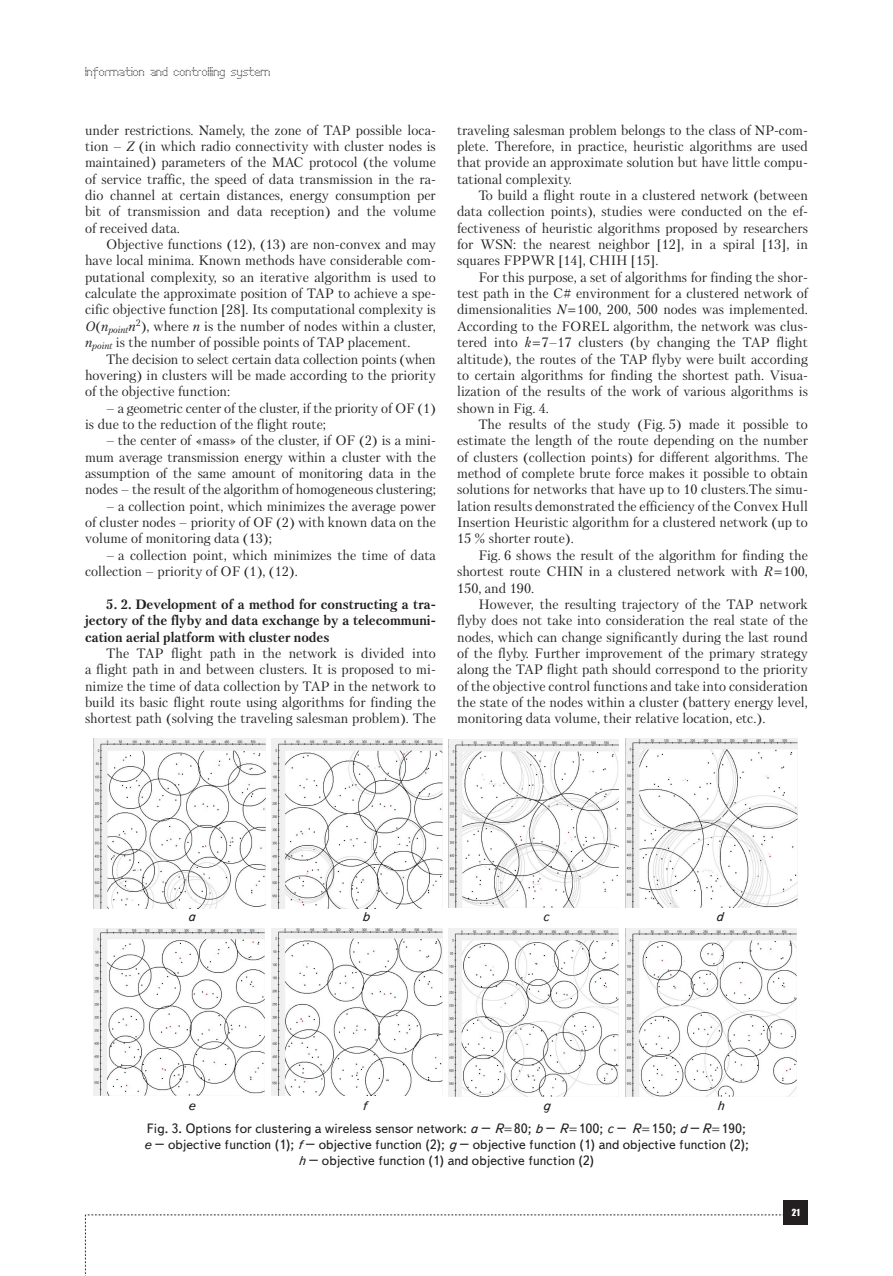
<style>
.page{position:relative;width:893px;height:1276px;background:#fff}
.page>*{position:absolute;margin:0;border:0;box-sizing:border-box;transform-origin:0 0}
.Text__англ__отступ{font:13.5px/16.4px "Petersburg C";color:#231f20;text-align:justify}
.Text__англ__без_отст{font:13.5px/16.4px "Petersburg C";color:#231f20;text-align:justify}
.Подпись_рисунка{font:13.5px/16.2px "Text Book C";color:#231f20;text-align:center}
.Text__англ__отступ-2{font:700 13.5px/16.4px "Petersburg C";color:#231f20;text-align:justify}
.Подпись_рисунка-2{font:13.5px "Text Book C Italic";color:#231f20}
.t1{font:12px "Perfo";letter-spacing:.015em;color:#231f20}
.t2{font:9px "Impact";color:#fff}
.s1{font-style:italic}
.s2{font-family:"Text Book C Italic"}
</style>
<div class="page">
<svg style="left:85px;top:1214px;width:699px;height:62px"></svg>
<div style="left:784px;top:1200px;width:24px;height:24px;background:#231f20"></div>
<img style="left:94px;top:739px;width:171px;height:169px">
<img style="left:272px;top:739px;width:171px;height:169px">
<img style="left:94px;top:928px;width:170px;height:167px">
<img style="left:271px;top:928px;width:172px;height:167px">
<img style="left:448px;top:739px;width:171px;height:168px">
<img style="left:626px;top:739px;width:171px;height:168px">
<img style="left:448px;top:928px;width:171px;height:168px">
<img style="left:626px;top:928px;width:170px;height:168px">
<p class="t1" style="left:85px;top:65px;width:187px">Information and controlling system</p>
<p class="Text__англ__без_отст" style="left:85px;top:122px;width:352px">under restrictions. Namely, the zone of TAP possible loca&shy;tion – <span class="s1">Z</span> (in which radio connectivity with cluster nodes is maintained) parameters of the MAC protocol (the volume of service traffic, the speed of data transmission in the ra&shy;dio channel at certain distances, energy consumption per bit of transmission and data reception) and the volume of received data.</p>
<p class="Text__англ__отступ" style="left:85px;top:236px;width:352px;text-indent:21px">Objective functions (12), (13) are non-convex and may have local minima. Known methods have considerable com&shy;putational complexity, so an iterative algorithm is used to calculate the approximate position of TAP to achieve a spe&shy;cific objective function [28]. Its computational complexity is <span class="s1">O</span>(<span class="s1">n</span><sub>point</sub><span class="s1">n</span><sup>2</sup>), where <span class="s1">n</span> is the number of nodes within a cluster, <span class="s1">n</span><sub>point</sub> is the number of possible points of TAP placement.</p>
<p class="Text__англ__отступ" style="left:85px;top:350px;width:352px;text-indent:21px">The decision to select certain data collection points (when hovering) in clusters will be made according to the priority of the objective function:</p>
<p class="Text__англ__отступ" style="left:85px;top:399px;width:352px;text-indent:21px">– a geometric center of the cluster, if the priority of OF (1) is due to the reduction of the flight route;</p>
<p class="Text__англ__отступ" style="left:85px;top:432px;width:352px;text-indent:21px">– the center of «mass» of the cluster, if OF (2) is a mini&shy;mum average transmission energy within a cluster with the assumption of the same amount of monitoring data in the nodes – the result of the algorithm of homogeneous clustering;</p>
<p class="Text__англ__отступ" style="left:85px;top:498px;width:352px;text-indent:21px">– a collection point, which minimizes the average power of cluster nodes – priority of OF (2) with known data on the volume of monitoring data (13);</p>
<p class="Text__англ__отступ" style="left:85px;top:547px;width:352px;text-indent:21px">– a collection point, which minimizes the time of data collection – priority of OF (1), (12).</p>
<p class="Text__англ__отступ-2" style="left:85px;top:595px;width:352px;text-indent:21px">5. 2. Development of a method for constructing a tra&shy;jectory of the flyby and data exchange by a telecommuni&shy;cation aerial platform with cluster nodes</p>
<p class="Text__англ__отступ" style="left:85px;top:645px;width:352px;text-align:left;text-indent:21px">The TAP flight path in the network is divided into a flight path in and between clusters. It is proposed to mi&shy;nimize the time of data collection by TAP in the network to build its basic flight route using algorithms for finding the shortest path (solving the traveling salesman problem). The</p>
<p class="Text__англ__отступ" style="left:457px;top:122px;width:352px">traveling salesman problem belongs to the class of NP-com&shy;plete. Therefore, in practice, heuristic algorithms are used that provide an approximate solution but have little compu&shy;tational complexity.</p>
<p class="Text__англ__отступ" style="left:457px;top:187px;width:352px;text-indent:21px">To build a flight route in a clustered network (between data collection points), studies were conducted on the ef&shy;fectiveness of heuristic algorithms proposed by researchers for WSN: the nearest neighbor [12], in a spiral [13], in squares FPPWR [14], СHIH [15].</p>
<p class="Text__англ__отступ" style="left:457px;top:269px;width:352px;text-align:left;text-indent:21px">For this purpose, a set of algorithms for finding the shor&shy;test path in the C# environment for a clustered network of dimensionalities <span class="s1">N</span> 100, 200, 500 nodes was implemented.<br>According to the FOREL algorithm, the network was clus&shy;tered into <span class="s1">k</span> 7–17 clusters (by changing the TAP flight altitude), the routes of the TAP flyby were built according to certain algorithms for finding the shortest path. Visua&shy;lization of the results of the work of various algorithms is shown in Fig. 4.</p>
<p class="Text__англ__отступ" style="left:457px;top:416px;width:352px;text-indent:21px">The results of the study (Fig. 5) made it possible to estimate the length of the route depending on the number of clusters (collection points) for different algorithms. The method of complete brute force makes it possible to obtain solutions for networks that have up to 10 clusters.The simu&shy;lation results demonstrated the efficiency of the Convex Hull Insertion Heuristic algorithm for a clustered network (up to 15 % shorter route).</p>
<p class="Text__англ__отступ" style="left:457px;top:547px;width:352px;text-indent:21px">Fig. 6 shows the result of the algorithm for finding the shortest route CHIN in a clustered network with <span class="s1">R</span> 100, 150, and 190.</p>
<p class="Text__англ__отступ" style="left:457px;top:596px;width:352px;text-indent:21px">However, the resulting trajectory of the TAP network flyby does not take into consideration the real state of the nodes, which can change significantly during the last round of the flyby. Further improvement of the primary strategy along the TAP flight path should correspond to the priority of the objective control functions and take into consideration the state of the nodes within a cluster (battery energy level, monitoring data volume, their relative location, etc.).</p>
<p class="Подпись_рисунка-2" style="left:188px;top:909px;width:9px">a</p>
<p class="Подпись_рисунка-2" style="left:362px;top:909px;width:9px">b</p>
<p class="Подпись_рисунка-2" style="left:542px;top:909px;width:8px">с</p>
<p class="Подпись_рисунка-2" style="left:716px;top:909px;width:9px">d</p>
<p class="Подпись_рисунка-2" style="left:542px;top:1098px;width:9px">g</p>
<p class="Подпись_рисунка-2" style="left:717px;top:1098px;width:8px">h</p>
<p class="Подпись_рисунка" style="left:144px;top:1120px;width:606px">Fig. 3. Options for clustering a wireless sensor network: <span class="s2">a</span> – <span class="s2">R</span> 80; <span class="s2">b</span> – <span class="s2">R</span> 100; <span class="s2">c</span> – <span class="s2">R</span> 150; <span class="s2">d</span> – <span class="s2">R</span> 190; <span class="s2">e</span> – objective function (1); <span class="s2">f</span> – objective function (2); <span class="s2">g</span> – objective function (1) and objective function (2); <span class="s2">h</span> – objective function (1) and objective function (2)</p>
<p class="Подпись_рисунка-2" style="left:188px;top:1098px;width:9px">e</p>
<p class="Подпись_рисунка-2" style="left:362px;top:1098px;width:6px">f</p>
<p class="t2" style="left:792px;top:1205px;width:9px">21</p>
</div>
